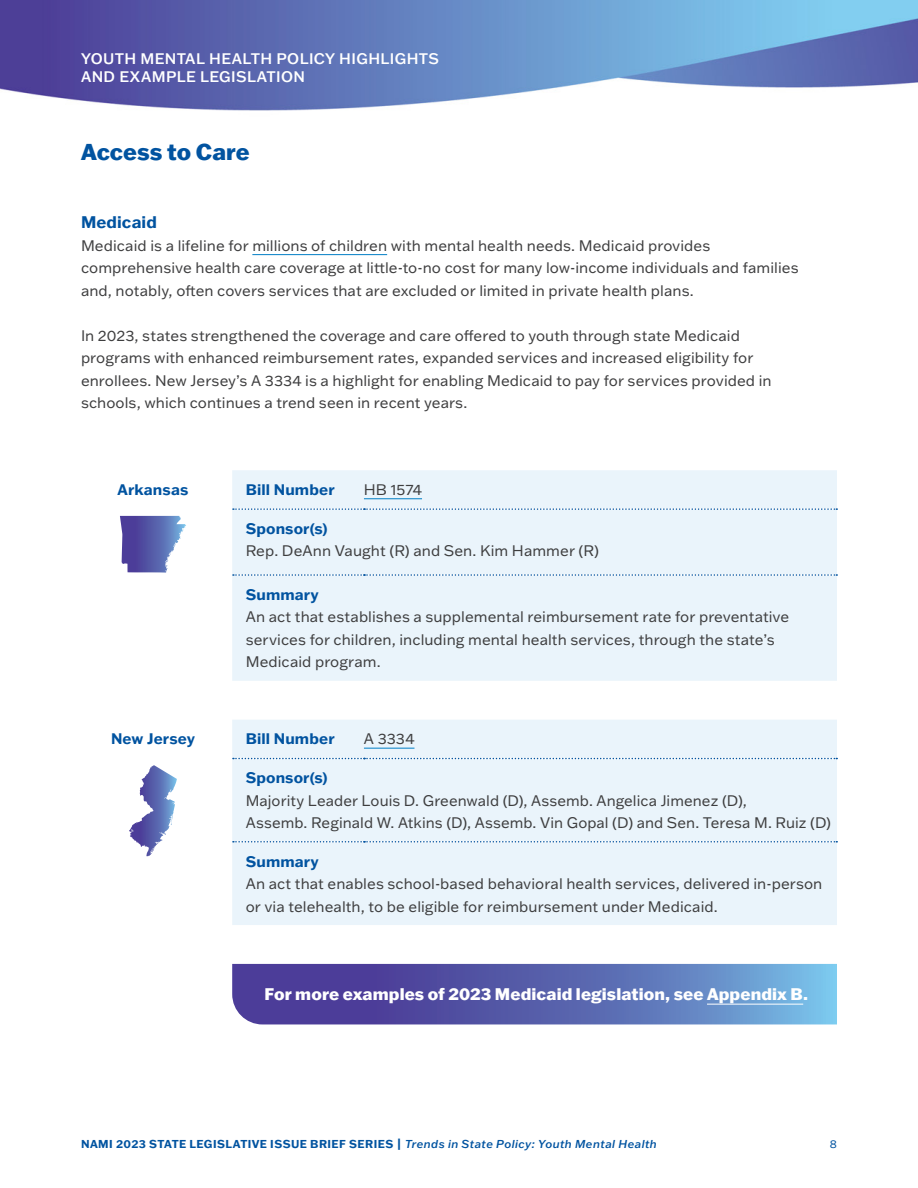
<style>
.page{position:relative;width:918px;height:1188px;background:#fff}
.page>*{position:absolute;margin:0;border:0;box-sizing:border-box;transform-origin:0 0}
.H1_-_Section_Title{font:800 22.5px "Franklin Gothic ATF";color:#0153a0}
.Body_Sidebar{font:800 16.5px "Franklin Gothic ATF";letter-spacing:.005em;color:#fff}
.H4_-_Body_Subhead{font:700 16.5px "Franklin Gothic ATF";letter-spacing:.005em;color:#0153a0}
.Body{font:15px/22.5px "Franklin Gothic ATF";letter-spacing:.005em;color:#3e3e3f}
.Body-2{font:700 15px "Franklin Gothic ATF";letter-spacing:.01em;color:#0153a0}
.t1{font:500 15px/18px "Franklin Gothic ATF";letter-spacing:.025em;color:#fff}
.t2{font:700 11.25px "Franklin Gothic ATF";letter-spacing:.04em;color:#0153a0}
.t3{font:11.25px "Franklin Gothic ATF";color:#0153a0}
.s1{font-weight:500;font-style:italic}
</style>
<div class="page">
<img style="left:0;top:0;width:918px;height:1025px">
<div style="left:232px;top:470px;width:605px;height:211px;background:#eaf4fb"></div>
<svg style="left:233px;top:508px;width:604px;height:2px"></svg>
<svg style="left:233px;top:574px;width:604px;height:2px"></svg>
<svg style="left:81px;top:470px;width:1px;height:211px"></svg>
<svg style="left:224px;top:470px;width:2px;height:211px"></svg>
<hr style="left:364px;top:498px;width:58px;height:1px;background:#007ec5">
<svg style="left:120px;top:516px;width:63px;height:57px"></svg>
<div style="left:232px;top:720px;width:605px;height:205px;background:#eaf4fb"></div>
<svg style="left:233px;top:758px;width:604px;height:1px"></svg>
<svg style="left:233px;top:841px;width:604px;height:2px"></svg>
<svg style="left:81px;top:720px;width:1px;height:205px"></svg>
<svg style="left:224px;top:720px;width:2px;height:205px"></svg>
<hr style="left:364px;top:748px;width:50px;height:1px;background:#007ec5">
<svg style="left:129px;top:766px;width:24px;height:66px"></svg>
<hr style="left:252px;top:254px;width:135px;height:1px;background:#007ec5">
<svg style="left:232px;top:964px;width:605px;height:60px;background:#5b69b2"></svg>
<hr style="left:707px;top:1004px;width:96px;height:1px;background:#fff">
<p class="t1" style="left:81px;top:49px;width:360px">YOUTH MENTAL HEALTH POLICY HIGHLIGHTS<br>AND EXAMPLE LEGISLATION</p>
<p class="H1_-_Section_Title" style="left:81px;top:137px;width:170px">Access to Care</p>
<p class="H4_-_Body_Subhead" style="left:81px;top:211px;width:77px">Medicaid</p>
<p class="Body" style="left:81px;top:234px;width:719px">Medicaid is a lifeline for millions of children with mental health needs. Medicaid provides comprehensive health care coverage at little-to-no cost for many low-income individuals and families and, notably, often covers services that are excluded or limited in private health plans.</p>
<p class="Body" style="left:81px;top:324px;width:692px">In 2023, states strengthened the coverage and care offered to youth through state Medicaid programs with enhanced reimbursement rates, expanded services and increased eligibility for enrollees. New Jersey’s A 3334 is a highlight for enabling Medicaid to pay for services provided in schools, which continues a trend seen in recent years.</p>
<p class="Body-2" style="left:118px;top:480px;width:72px">Arkansas</p>
<p class="Body-2" style="left:246px;top:480px;width:90px">Bill Number</p>
<p class="Body" style="left:364px;top:478px;width:60px">HB 1574</p>
<p class="Body-2" style="left:246px;top:518px;width:83px">Sponsor(s)</p>
<p class="Body" style="left:246px;top:539px;width:355px">Rep. DeAnn Vaught (R) and Sen. Kim Hammer (R)</p>
<p class="Body-2" style="left:246px;top:584px;width:75px">Summary</p>
<p class="Body" style="left:246px;top:605px;width:545px">An act that establishes a supplemental reimbursement rate for preventative services for children, including mental health services, through the state’s<br>Medicaid program.</p>
<p class="Body-2" style="left:111px;top:729px;width:85px">New Jersey</p>
<p class="Body-2" style="left:246px;top:729px;width:90px">Bill Number</p>
<p class="Body" style="left:364px;top:727px;width:52px">A 3334</p>
<p class="Body-2" style="left:246px;top:768px;width:83px">Sponsor(s)</p>
<p class="Body" style="left:246px;top:789px;width:587px">Majority Leader Louis D. Greenwald (D), Assemb. Angelica Jimenez (D),<br>Assemb. Reginald W. Atkins (D), Assemb. Vin Gopal (D) and Sen. Teresa M. Ruiz (D)</p>
<p class="Body-2" style="left:246px;top:851px;width:75px">Summary</p>
<p class="Body" style="left:246px;top:872px;width:578px">An act that enables school-based behavioral health services, delivered in-person or via telehealth, to be eligible for reimbursement under Medicaid.</p>
<p class="Body_Sidebar" style="left:265px;top:983px;width:545px">For more examples of 2023 Medicaid legislation, see Appendix B.</p>
<p class="t2" style="left:81px;top:1136px;width:577px">NAMI 2023 STATE LEGISLATIVE ISSUE BRIEF SERIES | <span class="s1">Trends in State Policy: Youth Mental Health</span></p>
<p class="t3" style="left:830px;top:1136px;width:9px">8</p>
</div>
